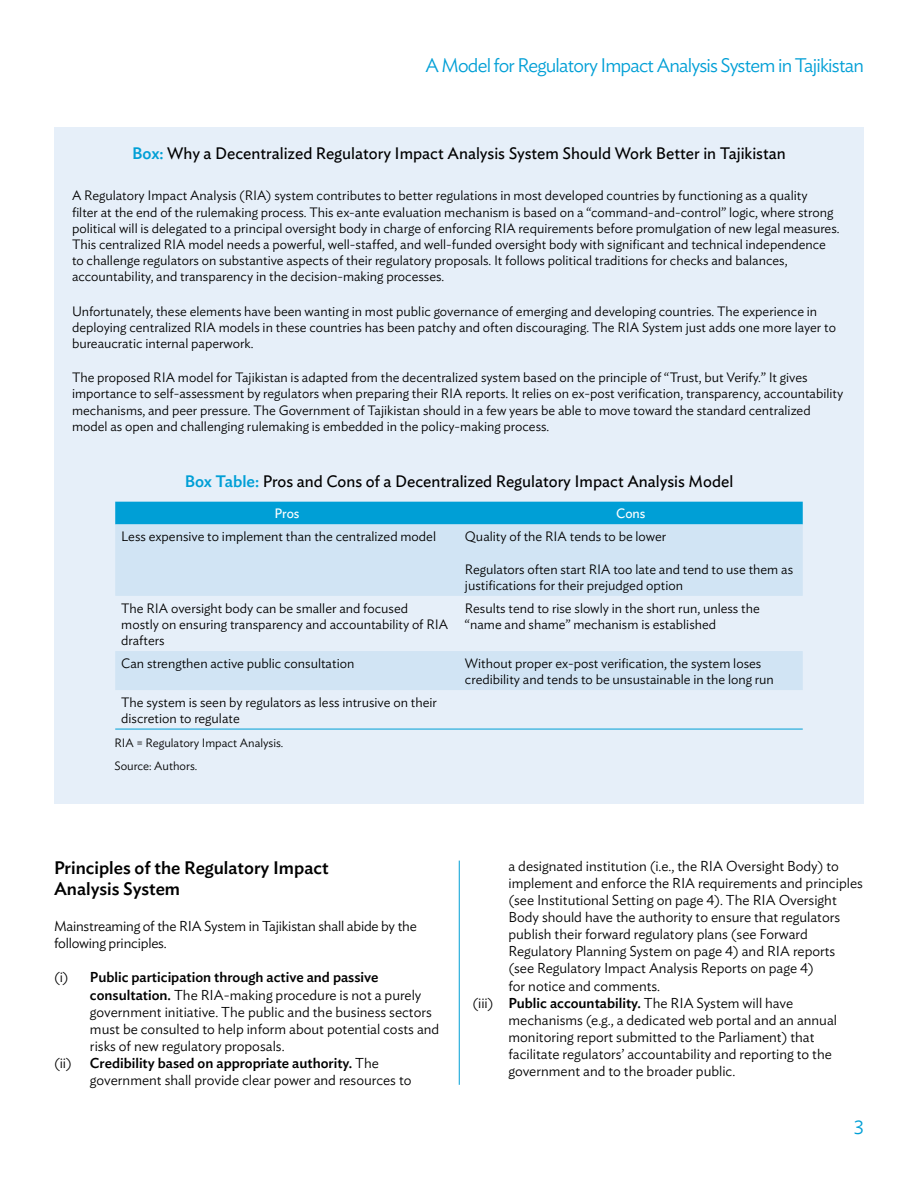
<style>
.page{position:relative;width:918px;height:1188px;background:#fff}
.page>*{position:absolute;margin:0;border:0;box-sizing:border-box;transform-origin:0 0}
.t1{font:300 19.5px "Ideal Sans";letter-spacing:-.04em;color:#009fd6}
.t2{font:500 18px/21.6px "Ideal Sans";color:#000}
.t3{font:16.5px "Ideal Sans";color:#000}
.t4{font:300 14.25px/17.1px "Ideal Sans";color:#000}
.t5{font:500 14.25px "Ideal Sans";color:#000}
.t6{font:300 13.5px/16.2px "Ideal Sans";color:#000}
.t7{font:13.5px "Ideal Sans";color:#fff}
.t8{font:300 12px/23px "Ideal Sans";color:#000}
.s1{font-weight:500;color:#009fd6}
.s2{font-weight:300}
.s3{font-weight:500}
</style>
<div class="page">
<hr style="left:459px;top:861px;width:1px;height:224px;background:#009fd6">
<div style="left:54px;top:128px;width:810px;height:676px;background:#e6eff9"></div>
<div style="left:115px;top:502px;width:688px;height:22px;background:#009fd6"></div>
<svg style="left:115px;top:524px;width:688px;height:166px;fill:#d1e4f4"></svg>
<hr style="left:115px;top:729px;width:344px;height:1px;background:#009fd6">
<hr style="left:459px;top:729px;width:344px;height:1px;background:#009fd6">
<h1 class="t1" style="left:425px;top:50px;width:440px">A Model for Regulatory Impact Analysis System in Tajikistan</h1>
<p class="t3" style="left:132px;top:140px;width:655px"><span class="s1">Box:</span> Why a Decentralized Regulatory Impact Analysis System Should Work Better in Tajikistan</p>
<p class="t6" style="left:72px;top:187px;width:769px">A Regulatory Impact Analysis (RIA) system contributes to better regulations in most developed countries by functioning as a quality<br>filter at the end of the rulemaking process. This ex-ante evaluation mechanism is based on a “command-and-control” logic, where strong political will is delegated to a principal oversight body in charge of enforcing RIA requirements before promulgation of new legal measures.<br>This centralized RIA model needs a powerful, well-staffed, and well-funded oversight body with significant and technical independence to challenge regulators on substantive aspects of their regulatory proposals. It follows political traditions for checks and balances, accountability, and transparency in the decision-making processes.</p>
<p class="t6" style="left:72px;top:302px;width:766px">Unfortunately, these elements have been wanting in most public governance of emerging and developing countries. The experience in deploying centralized RIA models in these countries has been patchy and often discouraging. The RIA System just adds one more layer to bureaucratic internal paperwork.</p>
<p class="t6" style="left:72px;top:368px;width:773px">The proposed RIA model for Tajikistan is adapted from the decentralized system based on the principle of “Trust, but Verify.” It gives importance to self-assessment by regulators when preparing their RIA reports. It relies on ex-post verification, transparency, accountability mechanisms, and peer pressure. The Government of Tajikistan should in a few years be able to move toward the standard centralized model as open and challenging rulemaking is embedded in the policy-making process.</p>
<p class="t3" style="left:185px;top:468px;width:550px"><span class="s1">Box Table:</span> Pros and Cons of a Decentralized Regulatory Impact Analysis Model</p>
<p class="t7" style="left:275px;top:504px;width:26px">Pros</p>
<p class="t7" style="left:616px;top:504px;width:31px">Cons</p>
<p class="t6" style="left:121px;top:527px;width:316px">Less expensive to implement than the centralized model</p>
<p class="t6" style="left:465px;top:527px;width:203px">Quality of the RIA tends to be lower</p>
<p class="t6" style="left:465px;top:560px;width:330px">Regulators often start RIA too late and tend to use them as justifications for their prejudged option</p>
<p class="t6" style="left:121px;top:599px;width:328px">The RIA oversight body can be smaller and focused mostly on ensuring transparency and accountability of RIA drafters</p>
<p class="t6" style="left:465px;top:599px;width:296px">Results tend to rise slowly in the short run, unless the “name and shame” mechanism is established</p>
<p class="t6" style="left:121px;top:654px;width:235px">Can strengthen active public consultation</p>
<p class="t6" style="left:465px;top:654px;width:311px">Without proper ex-post verification, the system loses credibility and tends to be unsustainable in the long run</p>
<p class="t6" style="left:121px;top:693px;width:317px">The system is seen by regulators as less intrusive on their discretion to regulate</p>
<p class="t8" style="left:115px;top:730px;width:170px">RIA = Regulatory Impact Analysis.<br>Source: Authors.</p>
<h2 class="t2" style="left:54px;top:855px;width:276px">Principles of the Regulatory Impact<br>Analysis System</h2>
<p class="t4" style="left:54px;top:917px;width:364px">Mainstreaming of the RIA System in Tajikistan shall abide by the following principles.</p>
<p class="t5" style="left:54px;top:967px;width:326px"><span class="s2">(i)</span> Public participation through active and passive</p>
<p class="t4" style="left:90px;top:985px;width:333px"><span class="s3">consultation.</span> The RIA-making procedure is not a purely</p>
<p class="t4" style="left:90px;top:1002px;width:343px">government initiative. The public and the business sectors</p>
<p class="t4" style="left:90px;top:1019px;width:351px">must be consulted to help inform about potential costs and</p>
<p class="t4" style="left:90px;top:1036px;width:196px">risks of new regulatory proposals.</p>
<p class="t5" style="left:54px;top:1052px;width:326px"><span class="s2">(ii)</span> Credibility based on appropriate authority. <span class="s2">The</span></p>
<p class="t4" style="left:90px;top:1070px;width:323px">government shall provide clear power and resources to</p>
<p class="t4" style="left:508px;top:856px;width:332px">a designated institution (i.e., the RIA Oversight Body) to</p>
<p class="t4" style="left:508px;top:873px;width:356px">implement and enforce the RIA requirements and principles</p>
<p class="t4" style="left:508px;top:890px;width:330px">(see Institutional Setting on page 4). The RIA Oversight</p>
<p class="t4" style="left:508px;top:907px;width:333px">Body should have the authority to ensure that regulators</p>
<p class="t4" style="left:508px;top:925px;width:301px">publish their forward regulatory plans (see Forward</p>
<p class="t4" style="left:508px;top:942px;width:328px">Regulatory Planning System on page 4) and RIA reports</p>
<p class="t4" style="left:508px;top:959px;width:307px">(see Regulatory Impact Analysis Reports on page 4)</p>
<p class="t4" style="left:508px;top:976px;width:153px">for notice and comments.</p>
<p class="t4" style="left:472px;top:993px;width:322px">(iii) <span class="s3">Public accountability.</span> The RIA System will have</p>
<p class="t4" style="left:508px;top:1010px;width:330px">mechanisms (e.g., a dedicated web portal and an annual</p>
<p class="t4" style="left:508px;top:1027px;width:308px">monitoring report submitted to the Parliament) that</p>
<p class="t4" style="left:508px;top:1044px;width:325px">facilitate regulators’ accountability and reporting to the</p>
<p class="t4" style="left:508px;top:1061px;width:228px">government and to the broader public.</p>
<h1 class="t1" style="left:854px;top:1112px;width:12px">3</h1>
</div>
